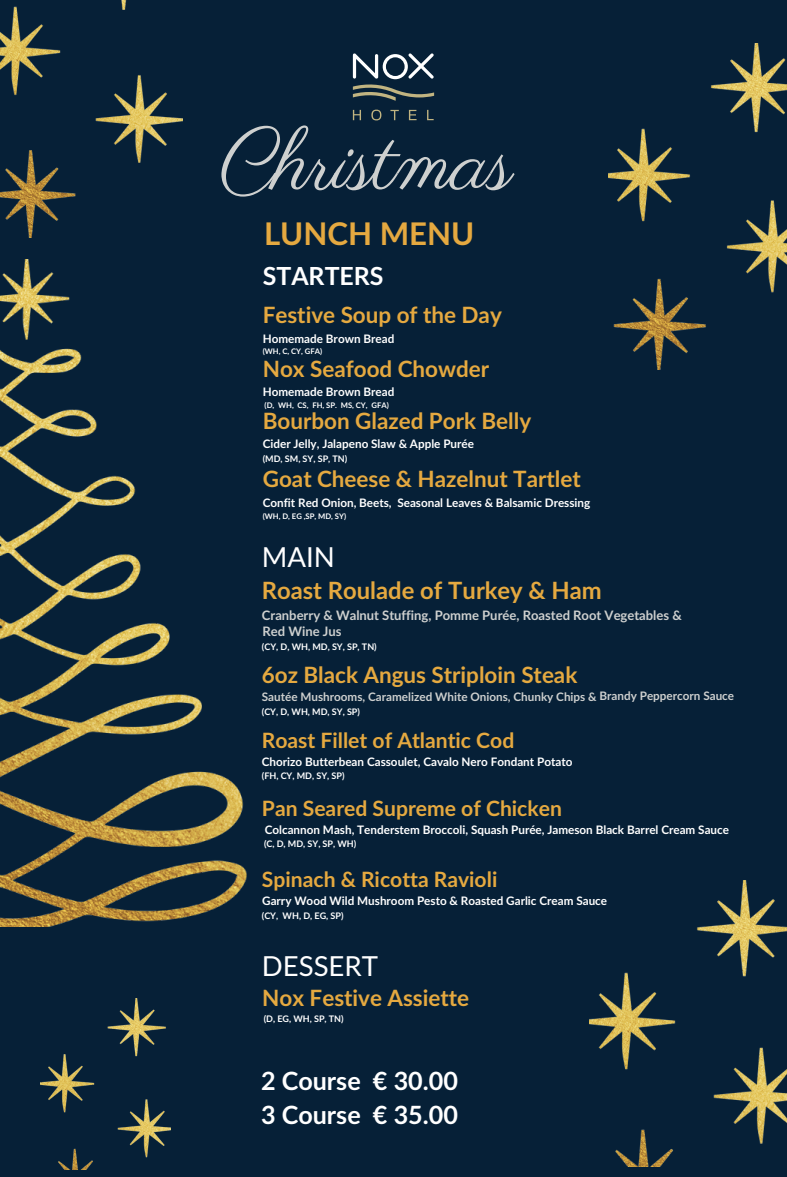
<style>
.page{position:relative;width:787px;height:1177px;background:#fff}
.page>*{position:absolute;margin:0;border:0;box-sizing:border-box;transform-origin:0 0}
.t1{font:85.25px "Parisienne";color:#ced0cf}
.t2{font:700 31.25px "Lato";color:#e5a940}
.t3{font:27.5px "Lato";color:#fff}
.t4{font:700 25px/34.2px "Lato";color:#fff}
.t5{font:700 23.75px "Lato";color:#e5a940}
.t6{font:700 22.5px "Lato";color:#e5a940}
.t7{font:700 21px "Lato";color:#e5a940}
.t8{font:700 13px/15.5px "Lato";color:#ced0cf}
.t9{font:700 11.75px "Lato";color:#fff}
.t10{font:700 11.75px "Lato";color:#ced0cf}
.t11{font:700 9px "Lato";color:#fff}
.t12{font:700 7.75px "Lato";color:#fff}
</style>
<div class="page">
<div style="left:0;top:0;width:787px;height:1176px;background:#062037"></div>
<img style="left:0;top:0;width:183px;height:237px">
<img style="left:0;top:259px;width:246px;height:667px">
<img style="left:608px;top:43px;width:179px;height:327px">
<img style="left:589px;top:880px;width:198px;height:285px">
<img style="left:41px;top:998px;width:130px;height:171px">
<svg style="left:353px;top:110px;width:8px;height:10px"></svg>
<svg style="left:371px;top:110px;width:10px;height:10px"></svg>
<svg style="left:390px;top:110px;width:9px;height:10px"></svg>
<svg style="left:409px;top:110px;width:7px;height:10px"></svg>
<svg style="left:427px;top:110px;width:6px;height:10px"></svg>
<svg style="left:353px;top:53px;width:81px;height:48px"></svg>
<h1 class="t1" style="left:220px;top:110px;width:295px">Christmas</h1>
<h2 class="t2" style="left:264px;top:211px;width:212px">LUNCH MENU</h2>
<h3 class="t4" style="left:263px;top:258px;width:122px">STARTERS</h3>
<h3 class="t6" style="left:263px;top:298px;width:240px">Festive Soup of the Day</h3>
<p class="t9" style="left:263px;top:330px;width:133px">Homemade Brown Bread</p>
<p class="t12" style="left:263px;top:346px;width:61px">(WH, C, CY, GFA)</p>
<h3 class="t6" style="left:263px;top:352px;width:228px">Nox Seafood Chowder</h3>
<p class="t9" style="left:263px;top:383px;width:133px">Homemade Brown Bread</p>
<p class="t12" style="left:265px;top:399px;width:126px">(D, WH, CS, FH, SP. MS, CY, GFA)</p>
<h3 class="t6" style="left:263px;top:404px;width:270px">Bourbon Glazed Pork Belly</h3>
<p class="t9" style="left:263px;top:435px;width:213px">Cider Jelly, Jalapeno Slaw &amp; Apple Purée</p>
<p class="t11" style="left:263px;top:452px;width:86px">(MD, SM, SY, SP, TN)</p>
<h3 class="t6" style="left:263px;top:462px;width:319px">Goat Cheese &amp; Hazelnut Tartlet</h3>
<p class="t9" style="left:263px;top:494px;width:329px">Confit Red Onion, Beets, Seasonal Leaves &amp; Balsamic Dressing</p>
<p class="t12" style="left:263px;top:510px;width:85px">(WH, D, EG ,SP, MD, SY)</p>
<h3 class="t3" style="left:262px;top:537px;width:75px">MAIN</h3>
<h3 class="t5" style="left:262px;top:572px;width:341px">Roast Roulade of Turkey &amp; Ham</h3>
<p class="t8" style="left:262px;top:607px;width:421px">Cranberry &amp; Walnut Stuffing, Pomme Purée, Roasted Root Vegetables &amp;<br>Red Wine Jus</p>
<p class="t11" style="left:262px;top:639px;width:116px">(CY, D, WH, MD, SY, SP, TN)</p>
<h3 class="t6" style="left:262px;top:658px;width:317px">6oz Black Angus Striploin Steak</h3>
<p class="t10" style="left:262px;top:688px;width:474px">Sautée Mushrooms, Caramelized White Onions, Chunky Chips &amp; Brandy Peppercorn Sauce</p>
<p class="t11" style="left:262px;top:705px;width:100px">(CY, D, WH, MD, SY, SP)</p>
<h3 class="t7" style="left:262px;top:724px;width:254px">Roast Fillet of Atlantic Cod</h3>
<p class="t9" style="left:262px;top:752px;width:312px">Chorizo Butterbean Cassoulet, Cavalo Nero Fondant Potato</p>
<p class="t11" style="left:262px;top:769px;width:84px">(FH, CY, MD, SY, SP)</p>
<h3 class="t7" style="left:262px;top:792px;width:301px">Pan Seared Supreme of Chicken</h3>
<p class="t9" style="left:265px;top:820px;width:466px">Colcannon Mash, Tenderstem Broccoli, Squash Purée, Jameson Black Barrel Cream Sauce</p>
<p class="t11" style="left:264px;top:837px;width:94px">(C, D, MD, SY, SP, WH)</p>
<h3 class="t7" style="left:262px;top:863px;width:237px">Spinach &amp; Ricotta Ravioli</h3>
<p class="t9" style="left:262px;top:892px;width:346px">Garry Wood Wild Mushroom Pesto &amp; Roasted Garlic Cream Sauce</p>
<p class="t11" style="left:262px;top:908px;width:83px">(CY, WH, D, EG, SP)</p>
<h3 class="t3" style="left:262px;top:946px;width:118px">DESSERT</h3>
<h3 class="t6" style="left:262px;top:980px;width:208px">Nox Festive Assiette</h3>
<p class="t11" style="left:264px;top:1012px;width:81px">(D, EG, WH, SP, TN)</p>
<h3 class="t4" style="left:261px;top:1062px;width:198px">2 Course € 30.00<br>3 Course € 35.00</h3>
</div>
